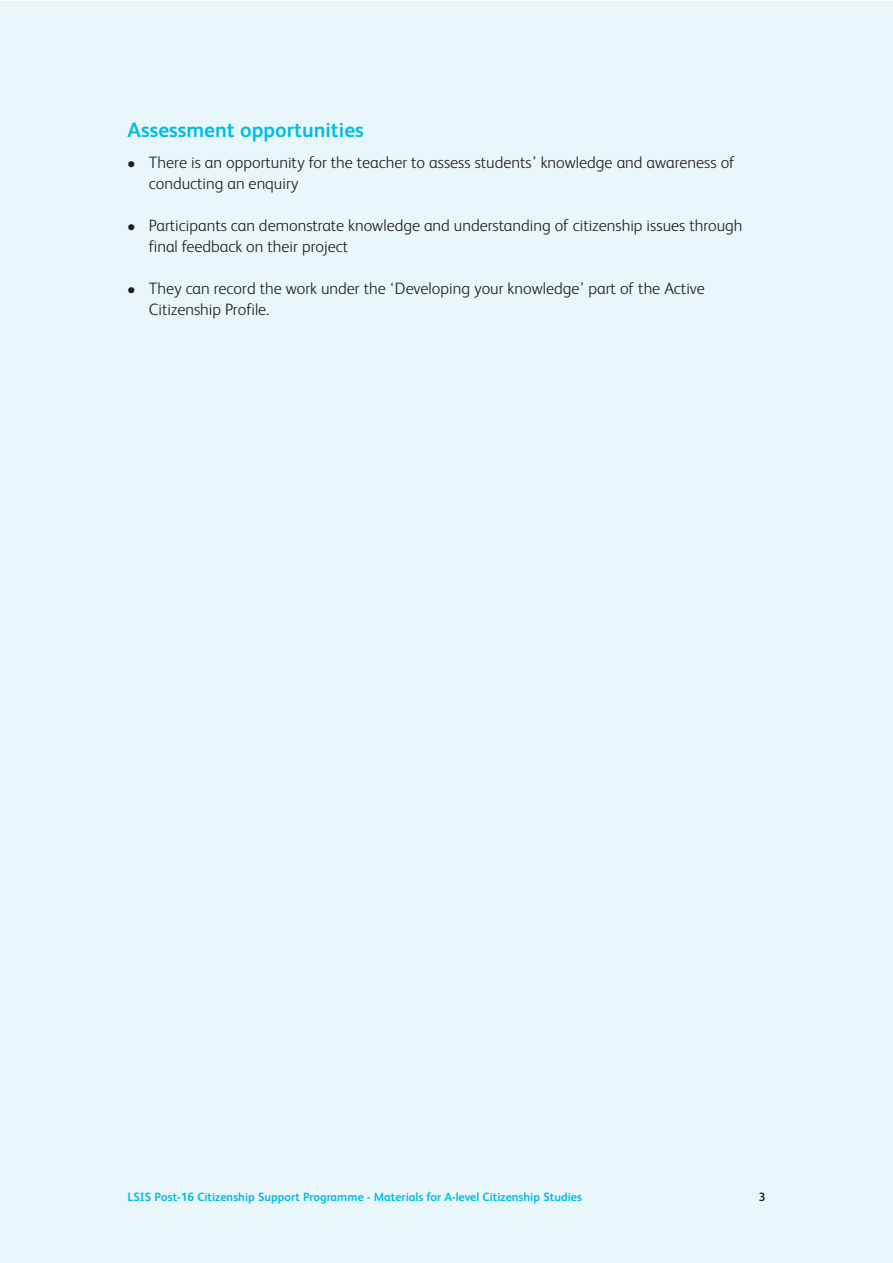
<style>
.page{position:relative;width:893px;height:1263px;background:#fff}
.page>*{position:absolute;margin:0;border:0;box-sizing:border-box;transform-origin:0 0}
.t1{font:700 21px "FS Albert";color:#02bce5}
.t2{font:300 16.5px/21px "FS Albert";color:#231f20}
.t3{font:700 12px "FS Albert";color:#02bce5}
.t4{font:700 12px "FS Albert";color:#231f20}
</style>
<div class="page">
<div style="left:0;top:1px;width:892px;height:1262px;background:#e9f7fb"></div>
<p class="t1" style="left:128px;top:122px;width:238px">Assessment opportunities</p>
<p class="t2" style="left:149px;top:154px;width:588px;text-indent:-21px">● There is an opportunity for the teacher to assess students’ knowledge and awareness of conducting an enquiry</p>
<p class="t2" style="left:149px;top:217px;width:595px;text-indent:-21px">● Participants can demonstrate knowledge and understanding of citizenship issues through final feedback on their project</p>
<p class="t2" style="left:149px;top:280px;width:558px;text-indent:-21px">● They can record the work under the ‘Developing your knowledge’ part of the Active<br>Citizenship Profile.</p>
<p class="t3" style="left:128px;top:1193px;width:456px">LSIS Post-16 Citizenship Support Programme - Materials for A-level Citizenship Studies</p>
<p class="t4" style="left:759px;top:1193px;width:8px">3</p>
</div>
